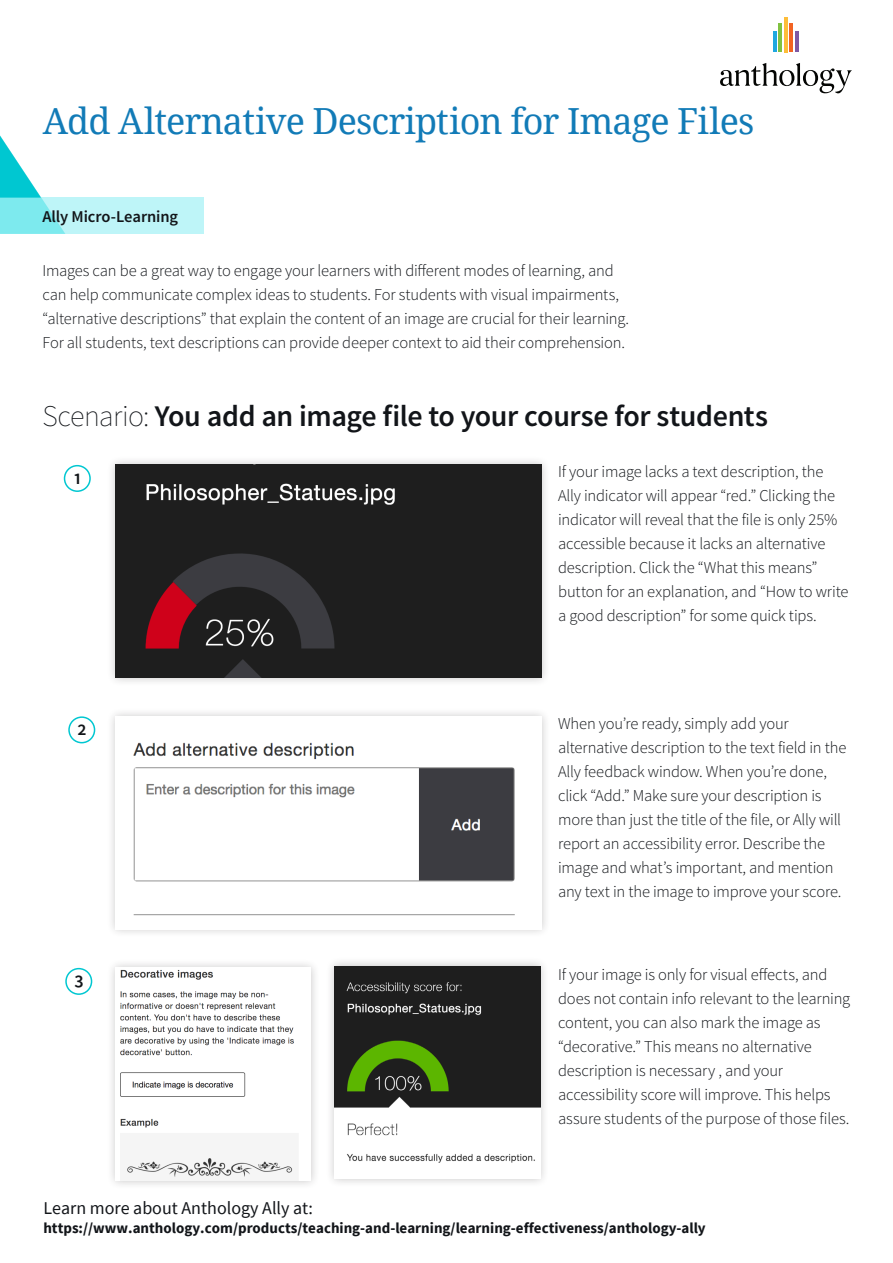
<style>
.page{position:relative;width:893px;height:1263px;background:#fff}
.page>*{position:absolute;margin:0;border:0;box-sizing:border-box;transform-origin:0 0}
.t1{font:36px "Noto Serif";letter-spacing:-.025em;color:#127bb7}
.t2{font:600 30px "Source Sans Pro";letter-spacing:-.015em;color:#121519}
.t3{font:18px "Source Sans Pro";color:#121519}
.t4{font:600 18px "Source Sans Pro";color:#121519}
.t5{font:300 16.5px/24px "Source Sans Pro";letter-spacing:-.01em;color:#121519}
.t6{font:600 16.5px "Source Sans Pro";letter-spacing:-.01em;color:#121519}
.t7{font:700 15px "Source Sans Pro";color:#121519}
.s1{font-weight:200}
</style>
<div class="page">
<div style="left:0;top:198px;width:204px;height:36px;background:#bef5f8"></div>
<svg style="left:0;top:135px;width:81px;height:99px"></svg>
<div style="left:64px;top:465px;width:27px;height:27px;border:2px solid #00c7d1;border-radius:50%"></div>
<div style="left:68px;top:716px;width:27px;height:27px;border:2px solid #00c7d1;border-radius:50%"></div>
<div style="left:65px;top:968px;width:27px;height:27px;border:2px solid #00c7d1;border-radius:50%"></div>
<div style="left:107px;top:456px;width:443px;height:230px;background:#231f20;opacity:.25"></div>
<img style="left:116px;top:465px;width:425px;height:212px">
<div style="left:107px;top:707px;width:443px;height:231px;background:#231f20;opacity:.25"></div>
<img style="left:116px;top:716px;width:425px;height:213px">
<div style="left:107px;top:959px;width:213px;height:230px;background:#231f20;opacity:.25"></div>
<img style="left:116px;top:968px;width:194px;height:212px">
<div style="left:326px;top:957px;width:223px;height:231px;background:#231f20;opacity:.25"></div>
<img style="left:335px;top:966px;width:205px;height:213px">
<hr style="left:773px;top:32px;width:4px;height:20px;background:#1ea8e0">
<hr style="left:795px;top:32px;width:4px;height:20px;background:#7f58a4">
<hr style="left:789px;top:23px;width:4px;height:29px;background:#f26323">
<hr style="left:784px;top:17px;width:4px;height:35px;background:#fdbd39">
<hr style="left:779px;top:23px;width:3px;height:29px;background:#80c241">
<svg style="left:720px;top:41px;width:132px;height:52px"></svg>
<h1 class="t1" style="left:43px;top:96px;width:713px">Add Alternative Description for Image Files</h1>
<p class="t6" style="left:43px;top:206px;width:137px">Ally Micro-Learning</p>
<p class="t5" style="left:42px;top:259px;width:588px">Images can be a great way to engage your learners with different modes of learning, and can help communicate complex ideas to students. For students with visual impairments, “alternative descriptions” that explain the content of an image are crucial for their learning.<br>For all students, text descriptions can provide deeper context to aid their comprehension.</p>
<h2 class="t2" style="left:42px;top:398px;width:727px"><span class="s1">Scenario:</span> You add an image file to your course for students</h2>
<p class="t4" style="left:74px;top:466px;width:9px">1</p>
<p class="t5" style="left:558px;top:460px;width:292px">If your image lacks a text description, the Ally indicator will appear “red.” Clicking the indicator will reveal that the file is only 25% accessible because it lacks an alternative description. Click the “What this means” button for an explanation, and “How to write a good description” for some quick tips.</p>
<p class="t4" style="left:78px;top:718px;width:11px">2</p>
<p class="t5" style="left:558px;top:711px;width:290px">When you’re ready, simply add your alternative description to the text field in the Ally feedback window. When you’re done, click “Add.” Make sure your description is more than just the title of the file, or Ally will report an accessibility error. Describe the image and what’s important, and mention any text in the image to improve your score.</p>
<p class="t4" style="left:74px;top:969px;width:11px">3</p>
<p class="t5" style="left:558px;top:963px;width:294px">If your image is only for visual effects, and does not contain info relevant to the learning content, you can also mark the image as “decorative.” This means no alternative description is necessary , and your accessibility score will improve. This helps assure students of the purpose of those files.</p>
<p class="t3" style="left:43px;top:1196px;width:271px">Learn more about Anthology Ally at:</p>
<p class="t7" style="left:43px;top:1218px;width:664px">https://www.anthology.com/products/teaching-and-learning/learning-effectiveness/anthology-ally</p>
</div>
